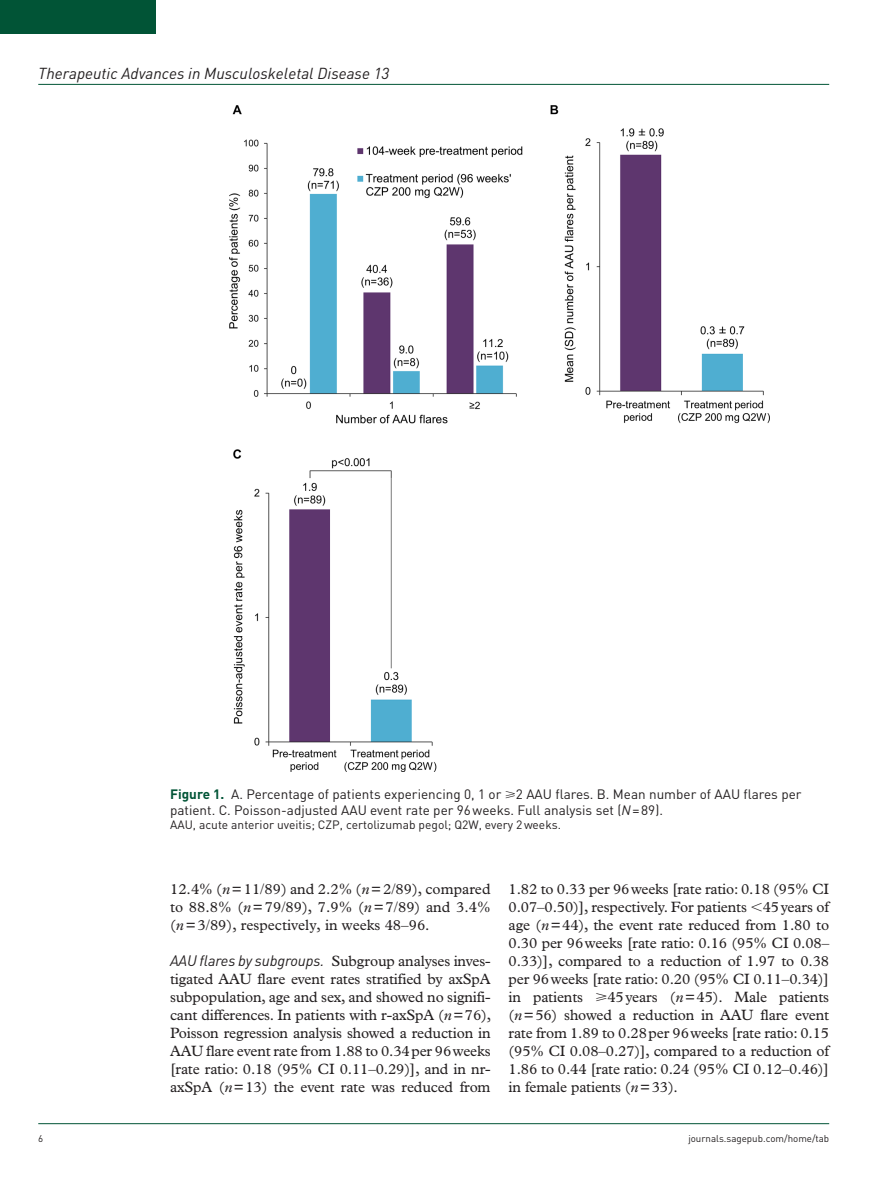
<style>
.page{position:relative;width:893px;height:1191px;background:#fff}
.page>*{position:absolute;margin:0;border:0;box-sizing:border-box;transform-origin:0 0}
.t1{font:italic 15.75px "DIN";color:#231f20}
.t2{font:15px/18px "Plantin Std";letter-spacing:-.01em;color:#231f20;text-align:justify}
.t3{font:13.5px/15.8px "DIN";color:#231f20}
.t4{font:12px "DIN";color:#231f20}
.t5{font:9.75px "DIN";color:#231f20}
.s1{font-weight:700;color:#015436}
.s2{font-style:italic}
.s3{font-family:"DIN";font-style:italic}
</style>
<div class="page">
<hr style="left:38px;top:84px;width:791px;height:1px;background:#015436">
<hr style="left:38px;top:1123px;width:791px;height:1px;background:#015436">
<div style="left:0;top:0;width:155px;height:34px;background:#015436"></div>
<img style="left:230px;top:106px;width:540px;height:665px">
<p class="t1" style="left:38px;top:63px;width:353px">Therapeutic Advances in Musculoskeletal Disease 13</p>
<p class="t3" style="left:170px;top:786px;width:633px"><span class="s1">Figure 1.</span> A. Percentage of patients experiencing 0, 1 or ⩾2 AAU flares. B. Mean number of AAU flares per patient. C. Poisson-adjusted AAU event rate per 96weeks. Full analysis set (<span class="s2">N</span>=89).</p>
<p class="t4" style="left:170px;top:817px;width:392px">AAU, acute anterior uveitis; CZP, certolizumab pegol; Q2W, every 2weeks.</p>
<p class="t2" style="left:170px;top:880px;width:322px">12.4% (<span class="s2">n</span>=11/89) and 2.2% (<span class="s2">n</span>=2/89), compared to 88.8% (<span class="s2">n</span>=79/89), 7.9% (<span class="s2">n</span>=7/89) and 3.4% (<span class="s2">n</span>=3/89), respectively, in weeks 48–96.</p>
<p class="t2" style="left:170px;top:952px;width:323px"><span class="s3">AAU flares by subgroups.</span> Subgroup analyses inves&shy;tigated AAU flare event rates stratified by axSpA subpopulation, age and sex, and showed no signifi&shy;cant differences. In patients with r-axSpA (<span class="s2">n</span>=76), Poisson regression analysis showed a reduction in AAU flare event rate from 1.88 to 0.34per 96weeks [rate ratio: 0.18 (95% CI 0.11–0.29)], and in nr&shy;axSpA (<span class="s2">n</span>=13) the event rate was reduced from</p>
<p class="t2" style="left:509px;top:880px;width:322px">1.82 to 0.33 per 96weeks [rate ratio: 0.18 (95% CI 0.07–0.50)], respectively. For patients 45years of age (<span class="s2">n</span>=44), the event rate reduced from 1.80 to 0.30 per 96weeks [rate ratio: 0.16 (95% CI 0.08– 0.33)], compared to a reduction of 1.97 to 0.38 per 96weeks [rate ratio: 0.20 (95% CI 0.11–0.34)] in patients ⩾45years (<span class="s2">n</span>=45). Male patients (<span class="s2">n</span>=56) showed a reduction in AAU flare event rate from 1.89 to 0.28per 96weeks [rate ratio: 0.15 (95% CI 0.08–0.27)], compared to a reduction of 1.86 to 0.44 [rate ratio: 0.24 (95% CI 0.12–0.46)] in female patients (<span class="s2">n</span>=33).</p>
<p class="t5" style="left:38px;top:1132px;width:7px">6</p>
<p class="t5" style="left:688px;top:1132px;width:142px">journals.sagepub.com/home/tab</p>
</div>
